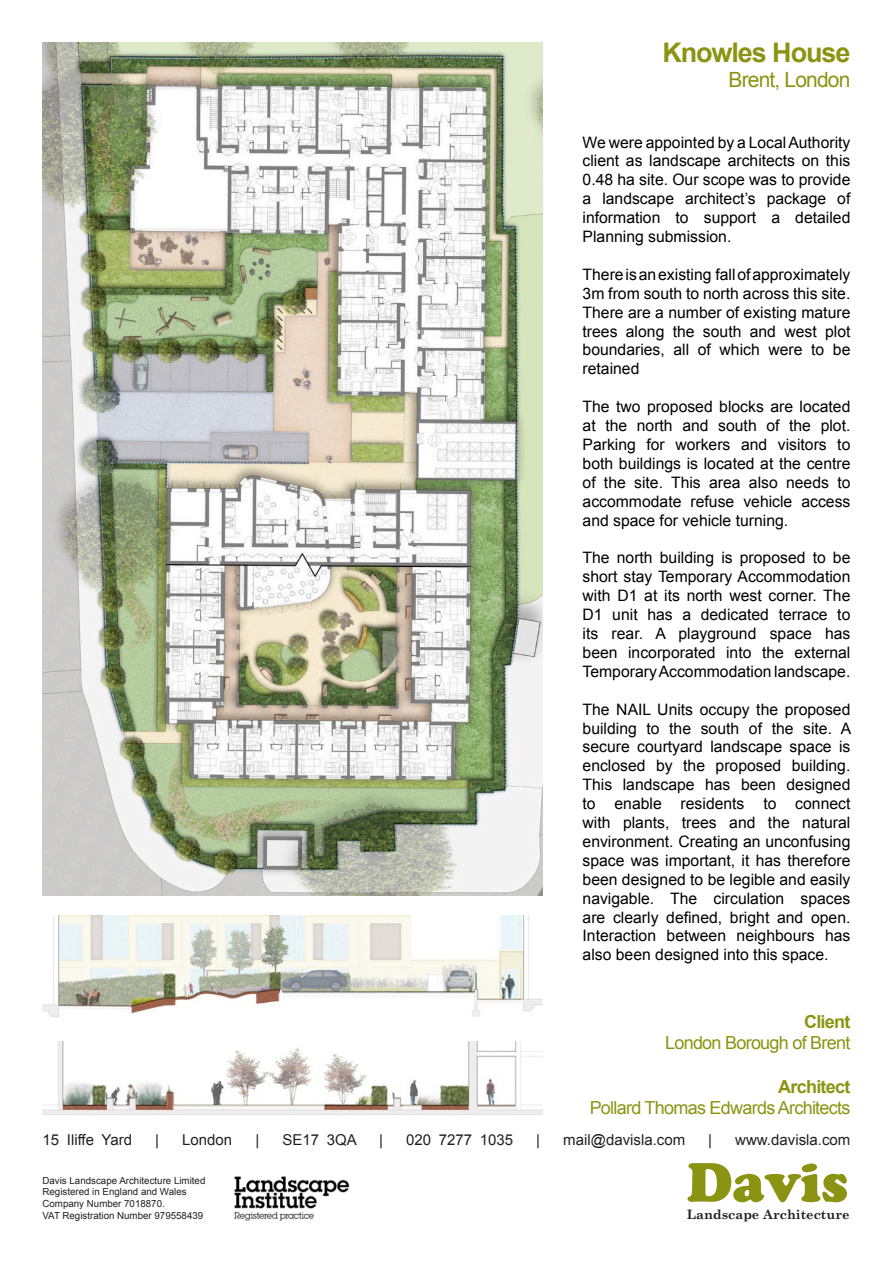
<style>
.page{position:relative;width:893px;height:1263px;background:#fff}
.page>*{position:absolute;margin:0;border:0;box-sizing:border-box;transform-origin:0 0}
.t1{font:54.3px "Cooper Black Std";color:#8b9412}
.t2{font:700 27px "Arial";letter-spacing:-.04em;color:#8b9412}
.t3{font:21px "Arial";letter-spacing:-.04em;color:#8b9412}
.t4{font:18px "Arial";letter-spacing:-.04em;color:#8b9412}
.t5{font:700 18px "Arial";letter-spacing:-.04em;color:#8b9412}
.t6{font:15.75px/18.9px "Arial";color:#000;text-align:justify}
.t7{font:15px "Arial";color:#231f20}
.t8{font:700 13.05px "Century Schoolbook";color:#231f20}
.t9{font:9.75px/11.7px "Arial";color:#231f20}
</style>
<div class="page">
<img style="left:234px;top:1176px;width:116px;height:44px">
<img style="left:43px;top:43px;width:499px;height:852px">
<img style="left:43px;top:915px;width:499px;height:102px">
<img style="left:43px;top:1041px;width:499px;height:74px">
<p class="t2" style="left:662px;top:35px;width:190px">Knowles House</p>
<p class="t3" style="left:729px;top:66px;width:123px">Brent, London</p>
<p class="t6" style="left:583px;top:133px;width:269px">We were appointed by a Local Authority client as landscape architects on this 0.48 ha site. Our scope was to provide a landscape architect’s package of information to support a detailed Planning submission.</p>
<p class="t6" style="left:583px;top:265px;width:269px">There is an existing fall of approximately 3m from south to north across this site.<br>There are a number of existing mature trees along the south and west plot boundaries, all of which were to be retained</p>
<p class="t6" style="left:583px;top:397px;width:269px">The two proposed blocks are located at the north and south of the plot.<br>Parking for workers and visitors to both buildings is located at the centre of the site. This area also needs to accommodate refuse vehicle access and space for vehicle turning.</p>
<p class="t6" style="left:583px;top:549px;width:269px">The north building is proposed to be short stay Temporary Accommodation with D1 at its north west corner. The D1 unit has a dedicated terrace to its rear. A playground space has been incorporated into the external Temporary Accommodation landscape.</p>
<p class="t6" style="left:583px;top:700px;width:270px">The NAIL Units occupy the proposed building to the south of the site. A secure courtyard landscape space is enclosed by the proposed building.<br>This landscape has been designed to enable residents to connect with plants, trees and the natural environment. Creating an unconfusing space was important, it has therefore been designed to be legible and easily navigable. The circulation spaces are clearly defined, bright and open.<br>Interaction between neighbours has also been designed into this space.</p>
<p class="t5" style="left:804px;top:1009px;width:48px">Client</p>
<p class="t4" style="left:665px;top:1031px;width:187px">London Borough of Brent</p>
<p class="t5" style="left:778px;top:1074px;width:74px">Architect</p>
<p class="t4" style="left:590px;top:1096px;width:262px">Pollard Thomas Edwards Architects</p>
<p class="t7" style="left:43px;top:1130px;width:91px">15 Iliffe Yard</p>
<p class="t7" style="left:155px;top:1130px;width:5px">|</p>
<p class="t7" style="left:182px;top:1130px;width:52px">London</p>
<p class="t7" style="left:255px;top:1130px;width:5px">|</p>
<p class="t7" style="left:282px;top:1130px;width:76px">SE17 3QA</p>
<p class="t7" style="left:379px;top:1130px;width:5px">|</p>
<p class="t7" style="left:406px;top:1130px;width:109px">020 7277 1035</p>
<p class="t7" style="left:536px;top:1130px;width:5px">|</p>
<p class="t7" style="left:563px;top:1130px;width:123px">mail@davisla.com</p>
<p class="t7" style="left:708px;top:1130px;width:5px">|</p>
<p class="t7" style="left:735px;top:1130px;width:117px">www.davisla.com</p>
<p class="t9" style="left:43px;top:1174px;width:164px">Davis Landscape Architecture Limited<br>Registered in England and Wales</p>
<p class="t9" style="left:43px;top:1198px;width:124px">Company Number 7018870.</p>
<p class="t9" style="left:43px;top:1209px;width:162px">VAT Registration Number 979558439</p>
<p class="t1" style="left:687px;top:1150px;width:163px">Davis</p>
<p class="t8" style="left:687px;top:1206px;width:164px">Landscape Architecture</p>
</div>
